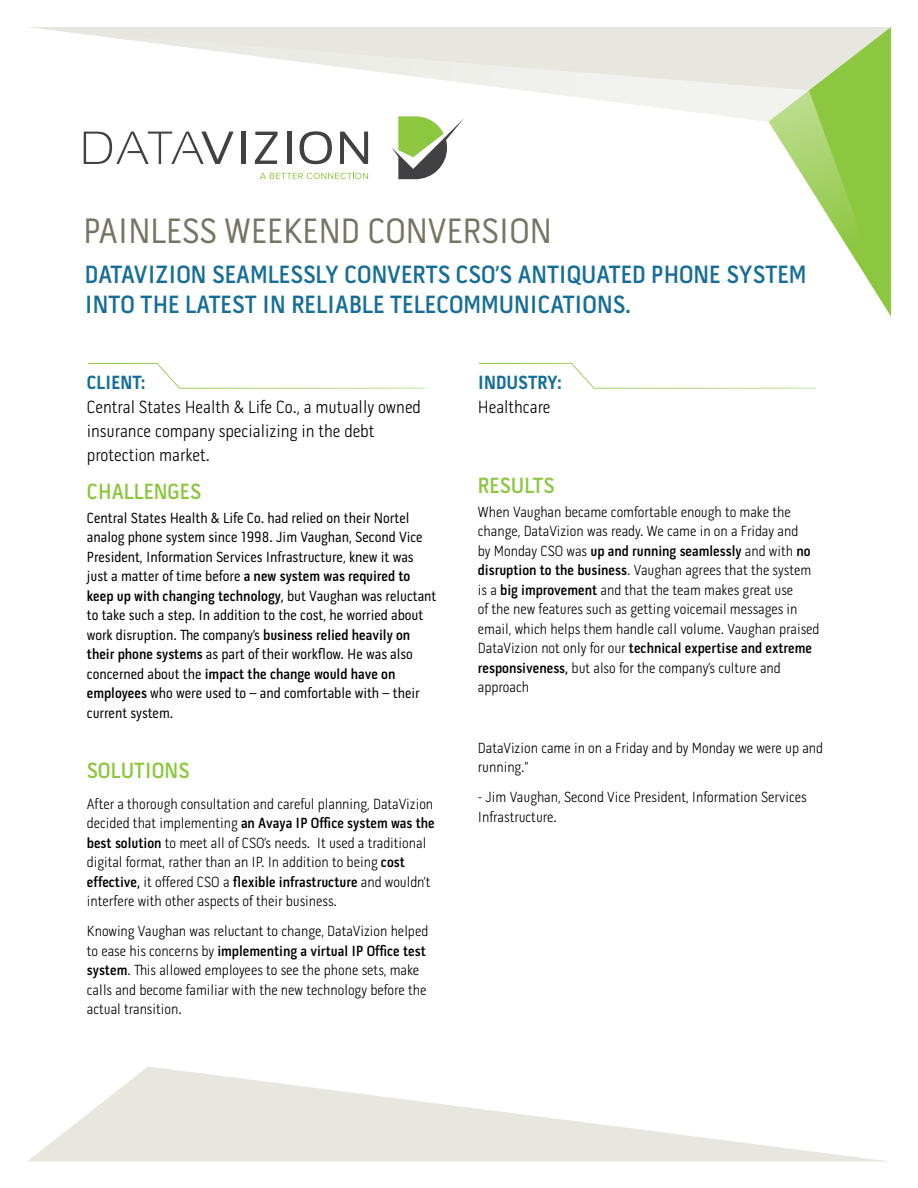
<style>
.page{position:relative;width:918px;height:1188px;background:#fff}
.page>*{position:absolute;margin:0;border:0;box-sizing:border-box;transform-origin:0 0}
.t1{font:36px "Pill Gothic 300 mg";color:#767564}
.t2{font:600 25.5px/30px "Pill Gothic 300 mg";color:#166e98}
.t3{font:600 22.5px "Pill Gothic 300 mg";color:#8dc63f}
.t4{font:700 19.5px "Pill Gothic 300 mg";color:#166e98}
.t5{font:300 18px/24px "Pill Gothic 300 mg";color:#000}
.t6{font:300 15px/19.5px "Pill Gothic 300 mg";color:#000}
.t7{font:15px/19.5px "Pill Gothic 300 mg";color:#000}
.s1{font-weight:600}
</style>
<div class="page">
<svg style="left:37px;top:28px;width:732px;height:111px"></svg>
<svg style="left:88px;top:363px;width:337px;height:26px"></svg>
<svg style="left:392px;top:116px;width:72px;height:63px"></svg>
<svg style="left:84px;top:132px;width:150px;height:32px"></svg>
<hr style="left:241px;top:132px;width:4px;height:32px;background:#414042">
<hr style="left:287px;top:132px;width:4px;height:32px;background:#414042">
<svg style="left:300px;top:131px;width:32px;height:33px"></svg>
<svg style="left:340px;top:132px;width:28px;height:32px"></svg>
<svg style="left:255px;top:132px;width:23px;height:32px"></svg>
<svg style="left:260px;top:173px;width:108px;height:6px"></svg>
<svg style="left:479px;top:363px;width:337px;height:26px"></svg>
<svg style="left:769px;top:27px;width:122px;height:290px"></svg>
<svg style="left:27px;top:1066px;width:861px;height:96px"></svg>
<h1 class="t1" style="left:83px;top:216px;width:470px">PAINLESS WEEKEND CONVERSION</h1>
<h2 class="t2" style="left:85px;top:262px;width:723px">DATAVIZION SEAMLESSLY CONVERTS CSO’S ANTIQUATED PHONE SYSTEM<br>INTO THE LATEST IN RELIABLE TELECOMMUNICATIONS.</h2>
<h3 class="t4" style="left:87px;top:375px;width:60px">CLIENT:</h3>
<p class="t5" style="left:87px;top:397px;width:336px">Central States Health &amp; Life Co., a mutually owned insurance company specializing in the debt protection market.</p>
<h3 class="t3" style="left:87px;top:482px;width:116px">CHALLENGES</h3>
<p class="t7" style="left:87px;top:509px;width:351px">Central States Health &amp; Life Co. had relied on their Nortel analog phone system since 1998. Jim Vaughan, Second Vice President, Information Services Infrastructure, knew it was just a matter of time before <span class="s1">a new system was required to keep up with changing technology,</span> but Vaughan was reluctant to take such a step. In addition to the cost, he worried about work disruption. The company’s <span class="s1">business relied heavily on their phone systems</span> as part of their workflow. He was also concerned about the <span class="s1">impact the change would have on employees</span> who were used to – and comfortable with – their current system.</p>
<h3 class="t3" style="left:87px;top:762px;width:104px">SOLUTIONS</h3>
<p class="t6" style="left:87px;top:795px;width:349px">After a thorough consultation and careful planning, DataVizion decided that implementing <span class="s1">an Avaya IP Office system was the best solution</span> to meet all of CSO’s needs. It used a traditional digital format, rather than an IP. In addition to being <span class="s1">cost effective,</span> it offered CSO a <span class="s1">flexible infrastructure</span> and wouldn’t interfere with other aspects of their business.</p>
<p class="t6" style="left:87px;top:923px;width:343px">Knowing Vaughan was reluctant to change, DataVizion helped to ease his concerns by <span class="s1">implementing a virtual IP Office test system</span>. This allowed employees to see the phone sets, make calls and become familiar with the new technology before the actual transition.</p>
<h3 class="t4" style="left:478px;top:375px;width:86px">INDUSTRY:</h3>
<p class="t5" style="left:478px;top:397px;width:74px">Healthcare</p>
<h3 class="t3" style="left:478px;top:476px;width:78px">RESULTS</h3>
<p class="t6" style="left:478px;top:503px;width:343px">When Vaughan became comfortable enough to make the change, DataVizion was ready. We came in on a Friday and<br>by Monday CSO was <span class="s1">up and running seamlessly</span> and with <span class="s1">no disruption to the business</span>. Vaughan agrees that the system is a <span class="s1">big improvement</span> and that the team makes great use<br>of the new features such as getting voicemail messages in email, which helps them handle call volume. Vaughan praised DataVizion not only for our <span class="s1">technical expertise and extreme responsiveness,</span> but also for the company’s culture and approach</p>
<p class="t6" style="left:478px;top:739px;width:347px">DataVizion came in on a Friday and by Monday we were up and running.”</p>
<p class="t6" style="left:478px;top:789px;width:330px">- Jim Vaughan, Second Vice President, Information Services<br>Infrastructure.</p>
</div>
